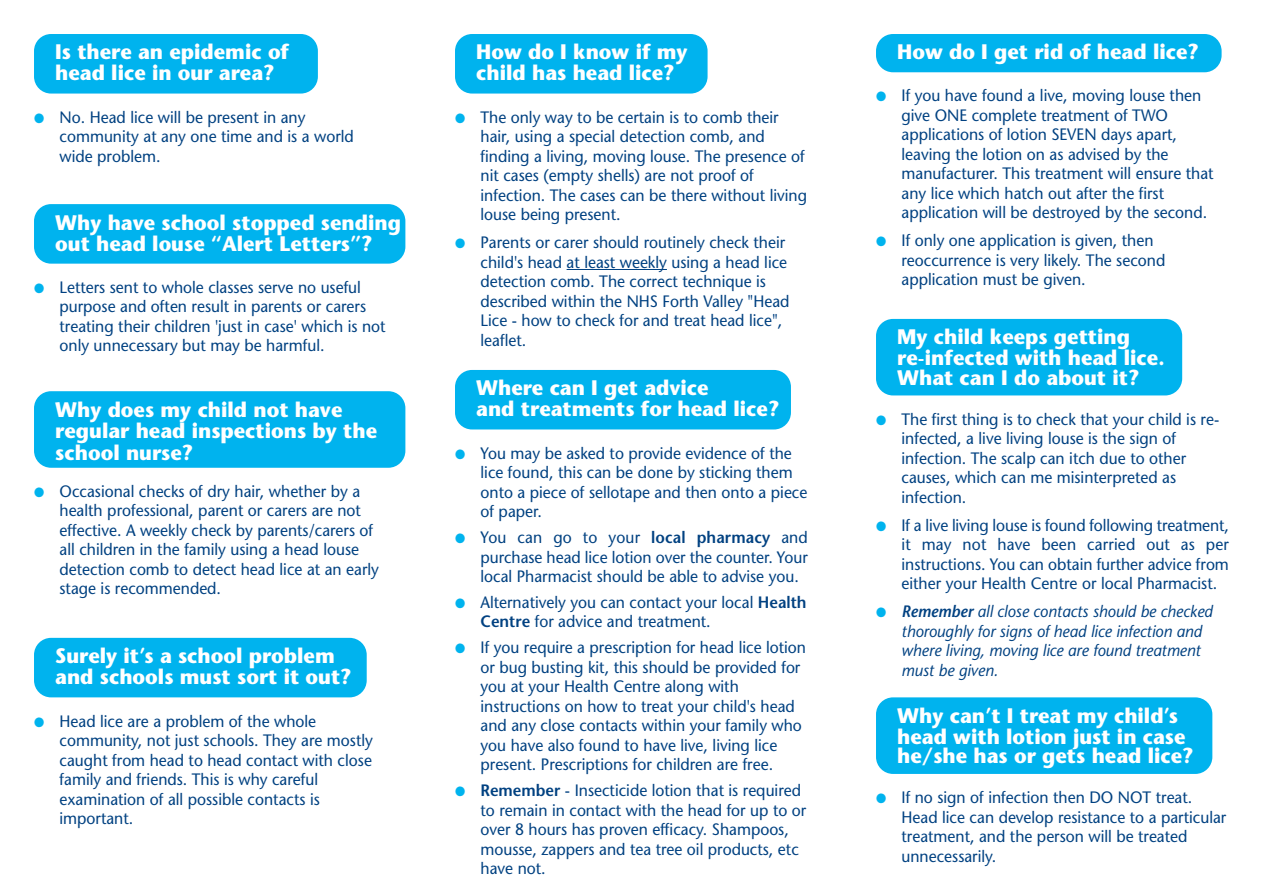
<style>
.page{position:relative;width:1263px;height:893px;background:#fff}
.page>*{position:absolute;margin:0;border:0;box-sizing:border-box;transform-origin:0 0}
.t1{font:700 21px/21px "Stone Sans";color:#fff;scale:.95 1}
.t2{font:16.5px/19.5px "Stone Sans";color:#014181;scale:.95 1}
.t3{font:italic 16.5px/19.5px "Stone Sans";color:#014181;scale:.95 1}
.s1{color:#00b3ee}
.s2{font-weight:600}
</style>
<div class="page">
<div style="left:34px;top:34px;width:284px;height:60px;background:#00b3ee;border-radius:17px"></div>
<div style="left:34px;top:204px;width:371px;height:60px;background:#00b3ee;border-radius:17px"></div>
<div style="left:34px;top:391px;width:371px;height:77px;background:#00b3ee;border-radius:17px"></div>
<div style="left:34px;top:638px;width:333px;height:59px;background:#00b3ee;border-radius:17px"></div>
<hr style="left:567px;top:269px;width:100px;height:1px;background:#014181">
<div style="left:455px;top:34px;width:252px;height:60px;background:#00b3ee;border-radius:17px"></div>
<div style="left:455px;top:370px;width:336px;height:59px;background:#00b3ee;border-radius:17px"></div>
<div style="left:876px;top:34px;width:345px;height:38px;background:#00b3ee;border-radius:17px"></div>
<div style="left:876px;top:319px;width:306px;height:76px;background:#00b3ee;border-radius:17px"></div>
<div style="left:876px;top:697px;width:336px;height:77px;background:#00b3ee;border-radius:17px"></div>
<p class="t1" style="left:55px;top:44px;width:248px">Is there an epidemic of head lice in our area?</p>
<p class="t2" style="left:60px;top:109px;width:311px;text-indent:-26px"><span class="s1">●</span> No. Head lice will be present in any community at any one time and is a world wide problem.</p>
<p class="t1" style="left:55px;top:214px;width:365px">Why have school stopped sending out head louse “Alert Letters”?</p>
<p class="t2" style="left:60px;top:279px;width:345px;text-indent:-26px"><span class="s1">●</span> Letters sent to whole classes serve no useful purpose and often result in parents or carers treating their children 'just in case' which is not only unnecessary but may be harmful.</p>
<p class="t1" style="left:55px;top:401px;width:340px;line-height:21.8px">Why does my child not have regular head inspections by the school nurse?</p>
<p class="t2" style="left:60px;top:483px;width:338px;text-indent:-26px"><span class="s1">●</span> Occasional checks of dry hair, whether by a health professional, parent or carers are not effective. A weekly check by parents/carers of all children in the family using a head louse detection comb to detect head lice at an early stage is recommended.</p>
<p class="t1" style="left:55px;top:648px;width:314px">Surely it’s a school problem and schools must sort it out?</p>
<p class="t2" style="left:60px;top:713px;width:331px;text-indent:-26px"><span class="s1">●</span> Head lice are a problem of the whole community, not just schools. They are mostly caught from head to head contact with close family and friends. This is why careful examination of all possible contacts is important.</p>
<p class="t1" style="left:476px;top:44px;width:224px">How do I know if my child has head lice?</p>
<p class="t2" style="left:480px;top:109px;width:345px;text-indent:-26px"><span class="s1">●</span> The only way to be certain is to comb their hair, using a special detection comb, and finding a living, moving louse. The presence of nit cases (empty shells) are not proof of infection. The cases can be there without living louse being present.</p>
<p class="t2" style="left:480px;top:234px;width:327px;text-indent:-26px"><span class="s1">●</span> Parents or carer should routinely check their child's head at least weekly using a head lice detection comb. The correct technique is described within the NHS Forth Valley "Head Lice - how to check for and treat head lice", leaflet.</p>
<p class="t1" style="left:476px;top:380px;width:321px">Where can I get advice<br>and treatments for head lice?</p>
<p class="t2" style="left:480px;top:445px;width:346px;text-indent:-26px"><span class="s1">●</span> You may be asked to provide evidence of the lice found, this can be done by sticking them onto a piece of sellotape and then onto a piece of paper.</p>
<p class="t2" style="left:480px;top:529px;width:346px;text-align:justify;text-indent:-26px"><span class="s1">●</span> You can go to your <span class="s2">local pharmacy</span> and purchase head lice lotion over the counter. Your local Pharmacist should be able to advise you.</p>
<p class="t2" style="left:480px;top:594px;width:345px;text-indent:-26px"><span class="s1">●</span> Alternatively you can contact your local <span class="s2">Health<br>Centre</span> for advice and treatment.</p>
<p class="t2" style="left:480px;top:639px;width:344px;text-indent:-26px"><span class="s1">●</span> If you require a prescription for head lice lotion or bug busting kit, this should be provided for you at your Health Centre along with instructions on how to treat your child's head and any close contacts within your family who you have also found to have live, living lice present. Prescriptions for children are free.</p>
<p class="t2" style="left:480px;top:782px;width:344px;text-indent:-26px"><span class="s1">●</span> <span class="s2">Remember</span> - Insecticide lotion that is required to remain in contact with the head for up to or over 8 hours has proven efficacy. Shampoos, mousse, zappers and tea tree oil products, etc have not.</p>
<p class="t1" style="left:897px;top:44px;width:319px">How do I get rid of head lice?</p>
<p class="t2" style="left:901px;top:88px;width:330px;text-indent:-26px"><span class="s1">●</span> If you have found a live, moving louse then give ONE complete treatment of TWO applications of lotion SEVEN days apart, leaving the lotion on as advised by the manufacturer. This treatment will ensure that any lice which hatch out after the first application will be destroyed by the second.</p>
<p class="t2" style="left:901px;top:233px;width:279px;text-indent:-26px"><span class="s1">●</span> If only one application is given, then reoccurrence is very likely. The second application must be given.</p>
<p class="t1" style="left:897px;top:329px;width:283px;line-height:20.2px">My child keeps getting re-infected with head lice.<br>What can I do about it?</p>
<p class="t2" style="left:901px;top:411px;width:336px;text-indent:-26px"><span class="s1">●</span> The first thing is to check that your child is re&shy;infected, a live living louse is the sign of infection. The scalp can itch due to other causes, which can me misinterpreted as infection.</p>
<p class="t2" style="left:901px;top:517px;width:346px;text-align:justify;text-indent:-26px"><span class="s1">●</span> If a live living louse is found following treatment, it may not have been carried out as per instructions. You can obtain further advice from either your Health Centre or local Pharmacist.</p>
<p class="t3" style="left:901px;top:603px;width:329px;text-indent:-26px"><span class="s1">●</span> <span class="s2">Remember</span> all close contacts should be checked thoroughly for signs of head lice infection and where living, moving lice are found treatment must be given.</p>
<p class="t1" style="left:897px;top:708px;width:313px;line-height:20.2px">Why can’t I treat my child’s head with lotion just in case he/she has or gets head lice?</p>
<p class="t2" style="left:901px;top:789px;width:343px;text-indent:-26px"><span class="s1">●</span> If no sign of infection then DO NOT treat.<br>Head lice can develop resistance to a particular treatment, and the person will be treated unnecessarily.</p>
</div>
